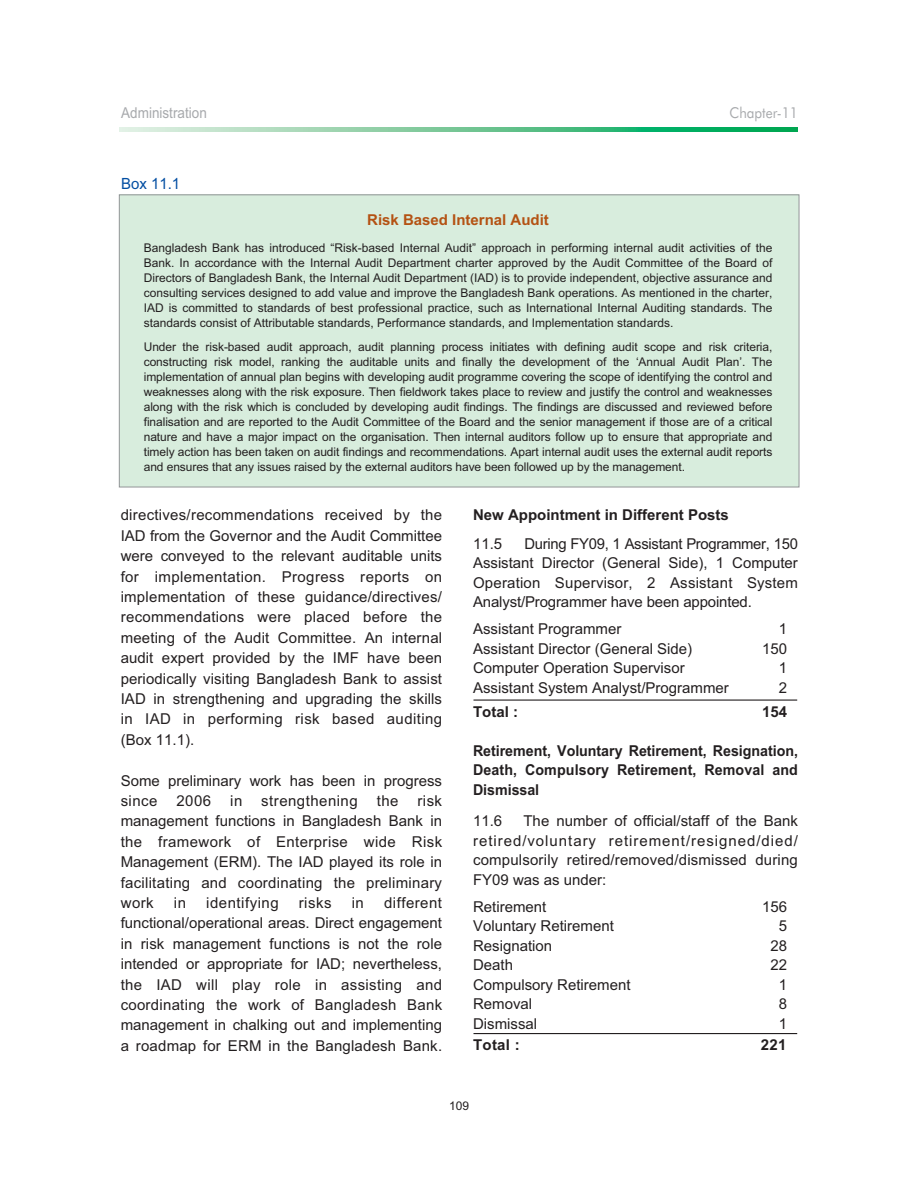
<style>
.page{position:relative;width:918px;height:1188px;background:#fff}
.page>*{position:absolute;margin:0;border:0;box-sizing:border-box;transform-origin:0 0}
.t1{font:15.45px "Arial";color:#034ea2}
.t2{font:15px/20.4px "Arial";color:#231f20;text-align:justify}
.t3{font:700 15px/19.5px "Arial";color:#231f20;text-align:justify;scale:.95 1}
.t4{font:700 15px "Arial";color:#231f20}
.t5{font:700 15px "Arial";color:#b45213}
.t6{font:15px "Arial";color:#a7a9ac;scale:.9 1}
.t7{font:15px "Arial";letter-spacing:.03em;color:#231f20}
.t8{font:15px "Arial";letter-spacing:.035em;color:#231f20}
.t9{font:15px "Futura BT";color:#a7a9ac;scale:.9 1}
.t10{font:12px/15px "Arial";color:#231f20;text-align:justify}
</style>
<div class="page">
<svg style="left:119px;top:128px;width:678px;height:3px;background:#6bc796"></svg>
<div style="left:119px;top:195px;width:680px;height:292px;background:#d8eddd"></div>
<hr style="left:473px;top:1033px;width:324px;height:1px;background:#231f20">
<hr style="left:473px;top:700px;width:324px;height:1px;background:#231f20">
<p class="t6" style="left:121px;top:107px;width:97px">Administration</p>
<p class="t9" style="left:730px;top:107px;width:77px">Chapter-11</p>
<p class="t1" style="left:121px;top:178px;width:61px">Box 11.1</p>
<p class="t5" style="left:367px;top:214px;width:183px">Risk Based Internal Audit</p>
<p class="t10" style="left:144px;top:241px;width:630px">Bangladesh Bank has introduced “Risk-based Internal Audit” approach in performing internal audit activities of the Bank. In accordance with the Internal Audit Department charter approved by the Audit Committee of the Board of Directors of Bangladesh Bank, the Internal Audit Department (IAD) is to provide independent, objective assurance and consulting services designed to add value and improve the Bangladesh Bank operations. As mentioned in the charter, IAD is committed to standards of best professional practice, such as International Internal Auditing standards. The standards consist of Attributable standards, Performance standards, and Implementation standards.</p>
<p class="t10" style="left:144px;top:340px;width:630px">Under the risk-based audit approach, audit planning process initiates with defining audit scope and risk criteria, constructing risk model, ranking the auditable units and finally the development of the ‘Annual Audit Plan’. The implementation of annual plan begins with developing audit programme covering the scope of identifying the control and weaknesses along with the risk exposure. Then fieldwork takes place to review and justify the control and weaknesses along with the risk which is concluded by developing audit findings. The findings are discussed and reviewed before finalisation and are reported to the Audit Committee of the Board and the senior management if those are of a critical nature and have a major impact on the organisation. Then internal auditors follow up to ensure that appropriate and timely action has been taken on audit findings and recommendations. Apart internal audit uses the external audit reports and ensures that any issues raised by the external auditors have been followed up by the management.</p>
<p class="t2" style="left:121px;top:506px;width:323px">directives/recommendations received by the IAD from the Governor and the Audit Committee were conveyed to the relevant auditable units for implementation. Progress reports on implementation of these guidance/directives/ recommendations were placed before the meeting of the Audit Committee. An internal audit expert provided by the IMF have been periodically visiting Bangladesh Bank to assist IAD in strengthening and upgrading the skills in IAD in performing risk based auditing (Box 11.1).</p>
<p class="t2" style="left:121px;top:772px;width:323px">Some preliminary work has been in progress since</p>
<p class="t2" style="left:177px;top:792px;width:36px">2006</p>
<p class="t2" style="left:230px;top:792px;width:14px">in</p>
<p class="t7" style="left:261px;top:795px;width:98px">strengthening</p>
<p class="t2" style="left:377px;top:792px;width:23px">the</p>
<p class="t2" style="left:121px;top:792px;width:323px;text-indent:297px">risk management functions in Bangladesh Bank in the framework of Enterprise wide Risk Management (ERM). The IAD played its role in facilitating and coordinating the preliminary work</p>
<p class="t2" style="left:121px;top:894px;width:323px;text-indent:263px">different functional/operational areas. Direct engagement in risk management functions is not the role intended or appropriate for IAD; nevertheless, the IAD will play role in assisting and coordinating the work of Bangladesh Bank management in chalking out and implementing a roadmap for ERM in the Bangladesh Bank.</p>
<p class="t2" style="left:174px;top:894px;width:14px">in</p>
<p class="t8" style="left:206px;top:897px;width:74px">identifying</p>
<p class="t2" style="left:299px;top:894px;width:34px">risks</p>
<p class="t2" style="left:352px;top:894px;width:14px">in</p>
<p class="t4" style="left:473px;top:510px;width:257px">New Appointment in Different Posts</p>
<p class="t2" style="left:473px;top:535px;width:31px">11.5</p>
<p class="t2" style="left:473px;top:535px;width:326px;line-height:19.5px;text-indent:51px">During FY09, 1 Assistant Programmer, 150<br>Assistant Director (General Side), 1 Computer Operation Supervisor, 2 Assistant System Analyst/Programmer have been appointed.</p>
<p class="t2" style="left:473px;top:620px;width:150px">Assistant Programmer</p>
<p class="t2" style="left:779px;top:620px;width:10px">1</p>
<p class="t2" style="left:473px;top:640px;width:221px">Assistant Director (General Side)</p>
<p class="t2" style="left:762px;top:640px;width:27px">150</p>
<p class="t2" style="left:473px;top:659px;width:213px">Computer Operation Supervisor</p>
<p class="t2" style="left:779px;top:659px;width:10px">1</p>
<p class="t2" style="left:473px;top:679px;width:257px">Assistant System Analyst/Programmer</p>
<p class="t2" style="left:779px;top:679px;width:10px">2</p>
<p class="t4" style="left:473px;top:706px;width:47px">Total :</p>
<p class="t4" style="left:762px;top:706px;width:27px">154</p>
<p class="t3" style="left:473px;top:742px;width:344px">Retirement, Voluntary Retirement, Resignation, Death, Compulsory Retirement, Removal and Dismissal</p>
<p class="t2" style="left:473px;top:812px;width:31px">11.6</p>
<p class="t2" style="left:473px;top:813px;width:326px;line-height:19.5px;text-indent:50px">The number of official/staff of the Bank retired/voluntary retirement/resigned/died/ compulsorily retired/removed/dismissed during FY09 was as under:</p>
<p class="t2" style="left:473px;top:898px;width:75px">Retirement</p>
<p class="t2" style="left:762px;top:898px;width:27px">156</p>
<p class="t2" style="left:473px;top:917px;width:142px">Voluntary Retirement</p>
<p class="t2" style="left:779px;top:917px;width:10px">5</p>
<p class="t2" style="left:473px;top:937px;width:81px">Resignation</p>
<p class="t2" style="left:770px;top:937px;width:18px">28</p>
<p class="t2" style="left:473px;top:956px;width:42px">Death</p>
<p class="t2" style="left:770px;top:956px;width:18px">22</p>
<p class="t2" style="left:473px;top:976px;width:159px">Compulsory Retirement</p>
<p class="t2" style="left:779px;top:976px;width:10px">1</p>
<p class="t2" style="left:473px;top:995px;width:61px">Removal</p>
<p class="t2" style="left:779px;top:995px;width:10px">8</p>
<p class="t2" style="left:473px;top:1015px;width:66px">Dismissal</p>
<p class="t2" style="left:779px;top:1015px;width:10px">1</p>
<p class="t4" style="left:473px;top:1039px;width:48px">Total :</p>
<p class="t4" style="left:761px;top:1039px;width:27px">221</p>
<p class="t10" style="left:449px;top:1099px;width:22px">109</p>
</div>
